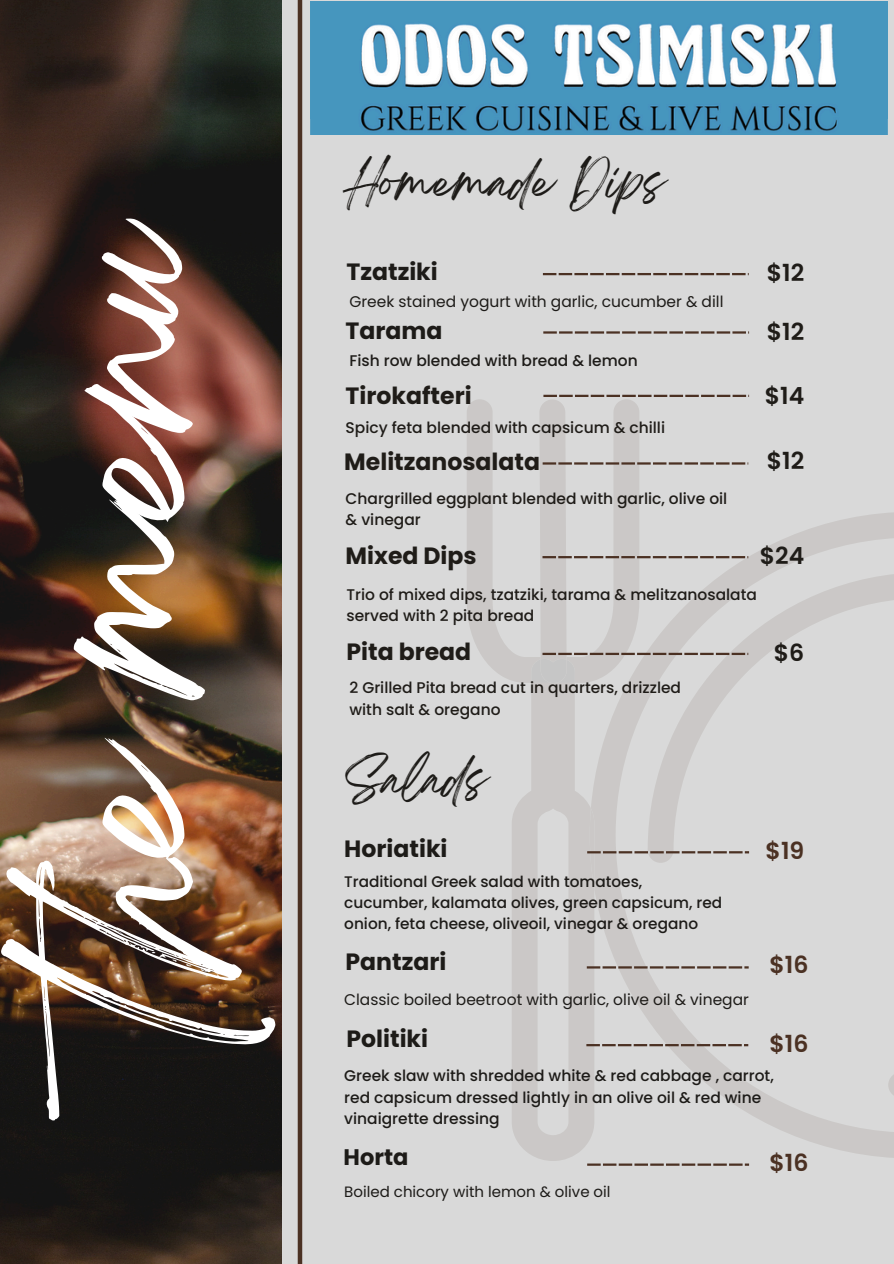
<style>
.page{position:relative;width:894px;height:1264px;background:#fff}
.page>*{position:absolute;margin:0;border:0;box-sizing:border-box;transform-origin:0 0}
.t1{font:184.95px "Breathing";color:#fff}
.t2{font:40.05px "Breathing";color:#1d1b18}
.t3{font:700 23.55px "Poppins";color:#1f1c18}
.t4{font:700 23.55px "Poppins";color:#1d1b18}
.t5{font:600 23.55px "Poppins";color:#1f1c18}
.t6{font:600 23.55px "Poppins";color:#4b3123}
.t7{font:700 22.5px "Poppins";color:#1d1b18}
.t8{font:500 15.45px/21.3px "Poppins";color:#1f1c18}
.t9{font:500 15.45px/21.3px "Poppins";color:#1d1b18}
.t10{font:15.45px "Poppins";color:#1d1b18}
.t11{font:500 15.3px/21.1px "Poppins";color:#1d1b18}
.t12{font:15px "Poppins";color:#1d1b18}
</style>
<div class="page">
<div style="left:0;top:0;width:893px;height:1263px;background:#d9d9d9"></div>
<img style="left:0;top:0;width:282px;height:1263px">
<div style="left:297px;top:0;width:5px;height:1263px;background:#4b3123"></div>
<svg style="left:749px;top:513px;width:144px;height:645px"></svg>
<svg style="left:749px;top:572px;width:144px;height:290px"></svg>
<svg style="left:887px;top:807px;width:6px;height:290px"></svg>
<svg style="left:542px;top:273px;width:206px;height:2px"></svg>
<svg style="left:543px;top:331px;width:206px;height:2px"></svg>
<svg style="left:467px;top:395px;width:282px;height:770px"></svg>
<img style="left:310px;top:1px;width:577px;height:134px">
<h3 class="t1" style="left:63px;top:1035px;width:824px;rotate:-90deg">the menu</h3>
<p class="t2" style="left:344px;top:169px;width:322px">Homemade Dips</p>
<h1 class="t4" style="left:346px;top:255px;width:93px">Tzatziki</h1>
<p class="t5" style="left:766px;top:257px;width:39px">$12</p>
<p class="t4" style="left:345px;top:314px;width:98px">Tarama</p>
<h2 class="t5" style="left:766px;top:315px;width:39px">$12</h2>
<h3 class="t10" style="left:349px;top:291px;width:375px">Greek stained yogurt with garlic, cucumber &amp; dill</h3>
<h3 class="t9" style="left:349px;top:350px;width:290px">Fish row blended with bread &amp; lemon</h3>
<h3 class="t3" style="left:345px;top:379px;width:127px">Tirokafteri</h3>
<h3 class="t8" style="left:345px;top:417px;width:321px">Spicy feta blended with capsicum &amp; chilli</h3>
<h3 class="t3" style="left:344px;top:445px;width:197px">Melitzanosalata</h3>
<h3 class="t8" style="left:345px;top:488px;width:383px">Chargrilled eggplant blended with garlic, olive oil &amp; vinegar</h3>
<h3 class="t5" style="left:764px;top:379px;width:41px">$14</h3>
<h3 class="t5" style="left:766px;top:444px;width:39px">$12</h3>
<p class="t3" style="left:345px;top:539px;width:133px">Mixed Dips</p>
<h3 class="t5" style="left:759px;top:539px;width:46px">$24</h3>
<h4 class="t8" style="left:346px;top:584px;width:412px">Trio of mixed dips, tzatziki, tarama &amp; melitzanosalata served with 2 pita bread</h4>
<h3 class="t3" style="left:346px;top:635px;width:126px">Pita bread</h3>
<h4 class="t5" style="left:773px;top:636px;width:32px">$6</h4>
<h3 class="t8" style="left:349px;top:677px;width:333px">2 Grilled Pita bread cut in quarters, drizzled with salt &amp; oregano</h3>
<h2 class="t2" style="left:345px;top:766px;width:144px">Salads</h2>
<h4 class="t4" style="left:344px;top:832px;width:105px">Horiatiki</h4>
<h4 class="t11" style="left:344px;top:871px;width:379px">Traditional Greek salad with tomatoes, cucumber, kalamata olives, green capsicum, red onion, feta cheese, oliveoil, vinegar &amp; oregano</h4>
<h3 class="t4" style="left:345px;top:945px;width:102px">Pantzari</h3>
<h3 class="t10" style="left:344px;top:988px;width:406px">Classic boiled beetroot with garlic, olive oil &amp; vinegar</h3>
<h3 class="t4" style="left:346px;top:1022px;width:83px">Politiki</h3>
<h4 class="t6" style="left:765px;top:833px;width:40px">$19</h4>
<h4 class="t6" style="left:769px;top:948px;width:40px">$16</h4>
<h3 class="t6" style="left:769px;top:1027px;width:40px">$16</h3>
<p class="t9" style="left:344px;top:1065px;width:431px">Greek slaw with shredded white &amp; red cabbage , carrot, red capsicum dressed lightly in an olive oil &amp; red wine vinaigrette dressing</p>
<h3 class="t7" style="left:343px;top:1141px;width:66px">Horta</h3>
<h4 class="t12" style="left:344px;top:1181px;width:268px">Boiled chicory with lemon &amp; olive oil</h4>
<h3 class="t6" style="left:769px;top:1146px;width:40px">$16</h3>
</div>
